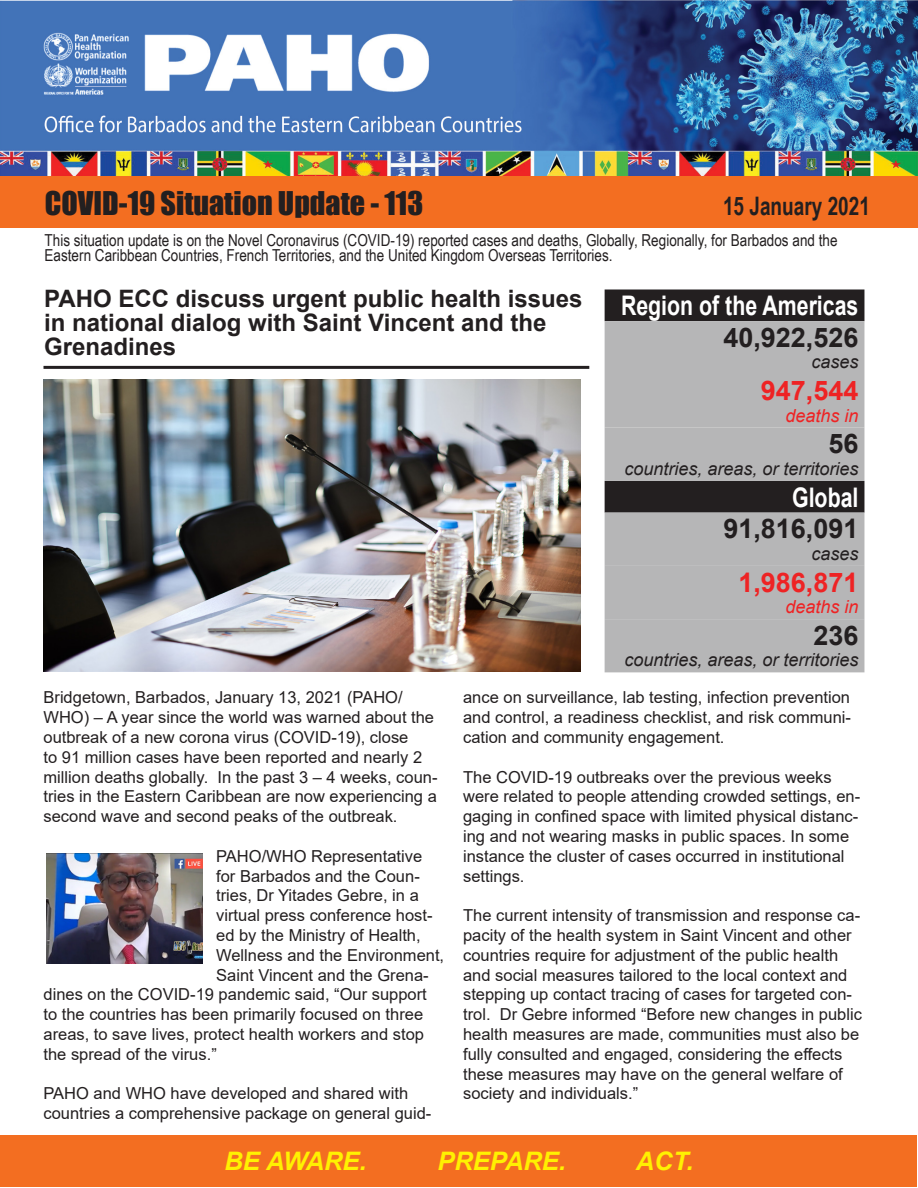
<style>
.page{position:relative;width:918px;height:1188px;background:#fff}
.page>*{position:absolute;margin:0;border:0;box-sizing:border-box;transform-origin:0 0}
.t1{font:30px "Impact";color:#231f20}
.t2{font:700 27px "Arial";color:#fff;scale:.79 1}
.t3{font:700 27px "Arial";color:#231f20}
.t4{font:700 27px "Arial";color:#ee2324}
.t5{font:italic 700 25.5px "Arial";color:#fff101}
.t6{font:700 25.5px "Arial Narrow";color:#231f20;scale:.91 1}
.t7{font:700 24px/24px "Arial";color:#231f20}
.t8{font:italic 18px "Arial";color:#231f20}
.t9{font:italic 18px "Arial";color:#ee2324}
.t10{font:16.5px/19.8px "Arial";color:#231f20}
.t11{font:16.5px/15px "Arial Narrow";color:#231f20}
</style>
<div class="page">
<img style="left:0;top:0;width:917px;height:177px">
<div style="left:0;top:177px;width:918px;height:51px;background:#f36e21"></div>
<div style="left:1px;top:1135px;width:916px;height:52px;background:#f36e21"></div>
<div style="left:605px;top:290px;width:259px;height:31px;background:#231f20"></div>
<div style="left:605px;top:321px;width:259px;height:107px;background:#b6b6b7"></div>
<svg style="left:605px;top:428px;width:259px;height:244px;background:#a3a2a3"></svg>
<hr style="left:44px;top:366px;width:545px;height:3px;background:#231f20">
<img style="left:44px;top:380px;width:536px;height:291px">
<img style="left:47px;top:853px;width:156px;height:110px">
<p class="t1" style="left:45px;top:180px;width:380px">COVID-19 Situation Update - 113</p>
<p class="t6" style="left:723px;top:186px;width:163px">15 January 2021</p>
<p class="t11" style="left:45px;top:232px;width:795px">This situation update is on the Novel Coronavirus (COVID-19) reported cases and deaths, Globally, Regionally, for Barbados and the<br>Eastern Caribbean Countries, French Territories, and the United Kingdom Overseas Territories.</p>
<p class="t7" style="left:44px;top:287px;width:540px">PAHO ECC discuss urgent public health issues in national dialog with Saint Vincent and the<br>Grenadines</p>
<p class="t2" style="left:621px;top:287px;width:302px">Region of the Americas</p>
<p class="t3" style="left:723px;top:318px;width:137px">40,922,526</p>
<p class="t8" style="left:811px;top:350px;width:49px">cases</p>
<p class="t4" style="left:761px;top:372px;width:99px">947,544</p>
<p class="t9" style="left:785px;top:404px;width:75px">deaths in</p>
<p class="t3" style="left:828px;top:425px;width:32px">56</p>
<p class="t8" style="left:624px;top:457px;width:236px">countries, areas, or territories</p>
<p class="t2" style="left:792px;top:478px;width:86px">Global</p>
<p class="t3" style="left:723px;top:510px;width:137px">91,816,091</p>
<p class="t8" style="left:811px;top:542px;width:49px">cases</p>
<p class="t4" style="left:738px;top:563px;width:122px">1,986,871</p>
<p class="t9" style="left:785px;top:595px;width:75px">deaths in</p>
<p class="t3" style="left:813px;top:616px;width:47px">236</p>
<p class="t8" style="left:624px;top:648px;width:236px">countries, areas, or territories</p>
<p class="t10" style="left:44px;top:688px;width:396px">Bridgetown, Barbados, January 13, 2021 (PAHO/ WHO) – A year since the world was warned about the outbreak of a new corona virus (COVID-19), close<br>to 91 million cases have been reported and nearly 2 million deaths globally. In the past 3 – 4 weeks, coun&shy;tries in the Eastern Caribbean are now experiencing a second wave and second peaks of the outbreak.</p>
<p class="t10" style="left:216px;top:846px;width:207px">PAHO/WHO Representative</p>
<p class="t10" style="left:216px;top:866px;width:205px">for Barbados and the Coun-</p>
<p class="t10" style="left:216px;top:886px;width:204px">tries, Dr Yitades Gebre, in a</p>
<p class="t10" style="left:216px;top:905px;width:218px">virtual press conference host-</p>
<p class="t10" style="left:216px;top:925px;width:206px">ed by the Ministry of Health,</p>
<p class="t10" style="left:216px;top:945px;width:230px">Wellness and the Environment,</p>
<p class="t10" style="left:216px;top:965px;width:214px">Saint Vincent and the Grena-</p>
<p class="t10" style="left:44px;top:985px;width:385px">dines on the COVID-19 pandemic said, “Our support</p>
<p class="t10" style="left:44px;top:1004px;width:381px">to the countries has been primarily focused on three</p>
<p class="t10" style="left:44px;top:1024px;width:382px">areas, to save lives, protect health workers and stop</p>
<p class="t10" style="left:44px;top:1044px;width:175px">the spread of the virus.”</p>
<p class="t10" style="left:44px;top:1084px;width:389px">PAHO and WHO have developed and shared with countries a comprehensive package on general guid-</p>
<p class="t10" style="left:463px;top:688px;width:389px;text-align:justify">ance on surveillance, lab testing, infection prevention and control, a readiness checklist, and risk communi&shy;cation and community engagement.</p>
<p class="t10" style="left:463px;top:767px;width:399px">The COVID-19 outbreaks over the previous weeks were related to people attending crowded settings, en&shy;gaging in confined space with limited physical distanc&shy;ing and not wearing masks in public spaces. In some instance the cluster of cases occurred in institutional settings.</p>
<p class="t10" style="left:463px;top:905px;width:400px">The current intensity of transmission and response ca&shy;pacity of the health system in Saint Vincent and other countries require for adjustment of the public health and social measures tailored to the local context and stepping up contact tracing of cases for targeted con&shy;trol. Dr Gebre informed “Before new changes in public health measures are made, communities must also be fully consulted and engaged, considering the effects these measures may have on the general welfare of society and individuals.”</p>
<p class="t5" style="left:225px;top:1144px;width:144px">BE AWARE.</p>
<p class="t5" style="left:438px;top:1144px;width:130px">PREPARE.</p>
<p class="t5" style="left:636px;top:1144px;width:59px">ACT.</p>
</div>
